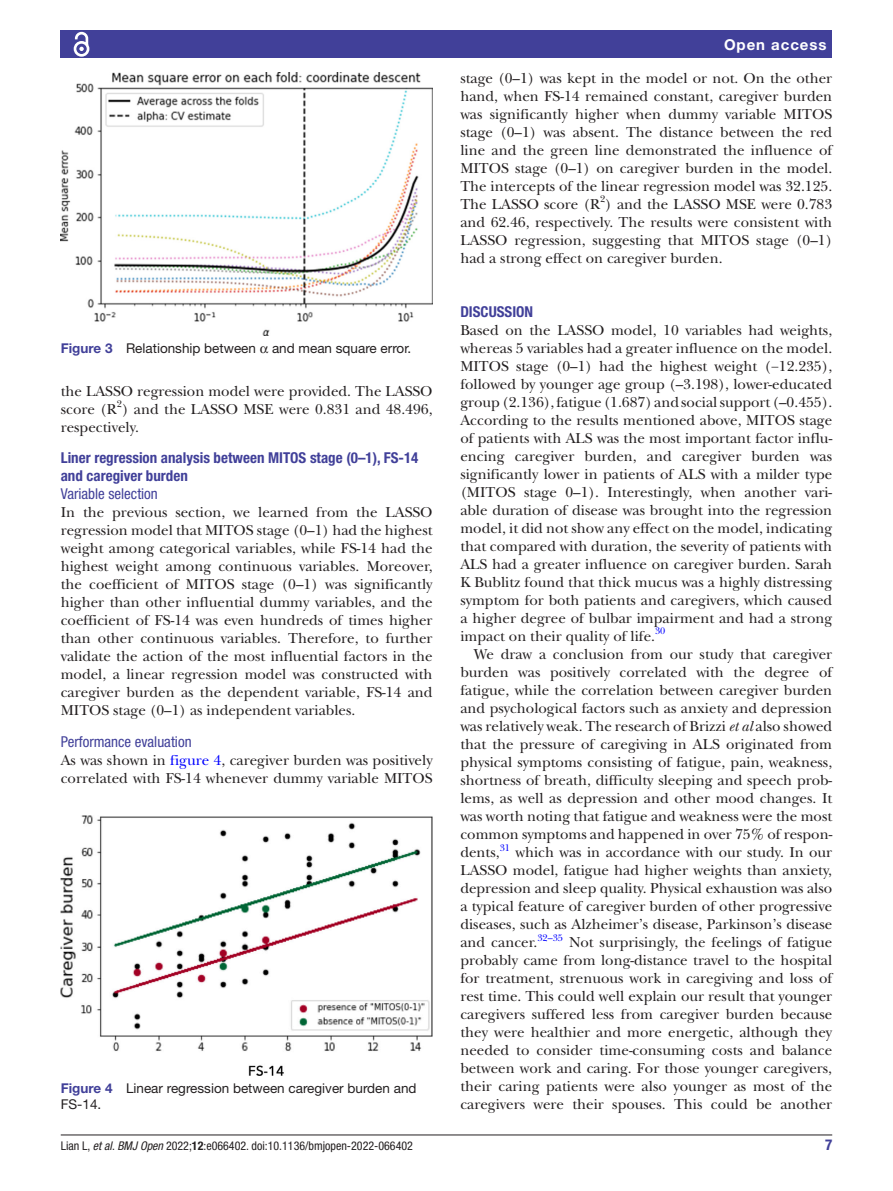
<style>
.page{position:relative;width:893px;height:1191px;background:#fff}
.page>*{position:absolute;margin:0;border:0;box-sizing:border-box;transform-origin:0 0}
.t1{font:15px/18px "New Baskerville";color:#231f20;text-align:justify}
.t2{font:700 condensed 15px/18px "Helvetica Neue LT Std";color:#414099}
.t3{font:condensed 15px "Helvetica Neue LT Std";color:#414099}
.t4{font:700 15px "Helvetica Neue LT Std";letter-spacing:.065em;color:#fff}
.t5{font:13.5px/16.2px "Helvetica Neue LT Std";color:#231f20}
.t6{font:condensed 12px "Helvetica Neue LT Std";color:#231f20}
.t7{font:9.9px "New Baskerville";color:#00f}
.t8{font:9.9px "New Baskerville";color:#231f20}
.s1{font-weight:700;color:#414099}
.s2{color:#00f}
.s3{font-style:italic}
.s4{font-weight:700}
</style>
<div class="page">
<hr style="left:61px;top:1134px;width:771px;height:1px;background:#231f20">
<div style="left:61px;top:31px;width:771px;height:27px;background:#414099"></div>
<svg style="left:73px;top:31px;width:17px;height:26px"></svg>
<img style="left:61px;top:73px;width:372px;height:262px">
<img style="left:61px;top:815px;width:372px;height:260px">
<p class="t5" style="left:61px;top:340px;width:352px"><span class="s1">Figure 3</span> Relationship between and mean square error.</p>
<p class="t1" style="left:61px;top:382px;width:373px">the LASSO regression model were provided. The LASSO score (R ) and the LASSO MSE were 0.831 and 48.496,</p>
<p class="t8" style="left:117px;top:398px;width:7px">2</p>
<p class="t1" style="left:61px;top:418px;width:80px">respectively.</p>
<p class="t2" style="left:61px;top:449px;width:359px">Liner regression analysis between MITOS stage (0–1), FS-14 and caregiver burden</p>
<p class="t3" style="left:61px;top:485px;width:99px">Variable selection</p>
<p class="t1" style="left:61px;top:503px;width:373px">In the previous section, we learned from the LASSO regression model that MITOS stage (0–1) had the highest weight among categorical variables, while FS-14 had the highest weight among continuous variables. Moreover, the coefficient of MITOS stage (0–1) was significantly higher than other influential dummy variables, and the coefficient of FS-14 was even hundreds of times higher than other continuous variables. Therefore, to further validate the action of the most influential factors in the model, a linear regression model was constructed with caregiver burden as the dependent variable, FS-14 and MITOS stage (0–1) as independent variables.</p>
<p class="t3" style="left:61px;top:733px;width:132px">Performance evaluation</p>
<p class="t1" style="left:61px;top:751px;width:373px">As was shown in <span class="s2">figure 4</span>, caregiver burden was positively correlated with FS-14 whenever dummy variable MITOS</p>
<p class="t5" style="left:61px;top:1080px;width:357px"><span class="s1">Figure 4</span> Linear regression between caregiver burden and<br>FS-14.</p>
<p class="t4" style="left:724px;top:35px;width:104px">Open access</p>
<p class="t1" style="left:460px;top:69px;width:373px">stage (0–1) was kept in the model or not. On the other hand, when FS-14 remained constant, caregiver burden was significantly higher when dummy variable MITOS stage (0–1) was absent. The distance between the red line and the green line demonstrated the influence of MITOS stage (0–1) on caregiver burden in the model.<br>The intercepts of the linear regression model was 32.125.<br>The LASSO score (R ) and the LASSO MSE were 0.783</p>
<p class="t8" style="left:600px;top:193px;width:7px">2</p>
<p class="t1" style="left:460px;top:213px;width:373px">and 62.46, respectively. The results were consistent with LASSO regression, suggesting that MITOS stage (0–1) had a strong effect on caregiver burden.</p>
<p class="t2" style="left:460px;top:302px;width:74px">DISCUSSION</p>
<p class="t1" style="left:460px;top:321px;width:373px">Based on the LASSO model, 10 variables had weights, whereas 5 variables had a greater influence on the model.<br>MITOS stage (0–1) had the highest weight (−12.235), followed by younger age group (–3.198), lower-educated group (2.136), fatigue (1.687) and social support (–0.455).<br>According to the results mentioned above, MITOS stage of patients with ALS was the most important factor influ&shy;encing caregiver burden, and caregiver burden was significantly lower in patients of ALS with a milder type (MITOS stage 0–1). Interestingly, when another vari&shy;able duration of disease was brought into the regression model, it did not show any effect on the model, indicating that compared with duration, the severity of patients with ALS had a greater influence on caregiver burden. Sarah K Bublitz found that thick mucus was a highly distressing symptom for both patients and caregivers, which caused a higher degree of bulbar impairment and had a strong impact on their quality of life.</p>
<p class="t7" style="left:655px;top:625px;width:12px">30</p>
<p class="t1" style="left:460px;top:645px;width:373px;text-indent:14px">We draw a conclusion from our study that caregiver burden was positively correlated with the degree of fatigue, while the correlation between caregiver burden and psychological factors such as anxiety and depression was relatively weak. The research of Brizzi <span class="s3">et al</span> also showed that the pressure of caregiving in ALS originated from physical symptoms consisting of fatigue, pain, weakness, shortness of breath, difficulty sleeping and speech prob&shy;lems, as well as depression and other mood changes. It was worth noting that fatigue and weakness were the most common symptoms and happened in over 75% of respon&shy;dents,<sup>31</sup> which was in accordance with our study. In our LASSO model, fatigue had higher weights than anxiety, depression and sleep quality. Physical exhaustion was also a typical feature of caregiver burden of other progressive diseases, such as Alzheimer’s disease, Parkinson’s disease and cancer.</p>
<p class="t7" style="left:537px;top:931px;width:27px">32–35</p>
<p class="t1" style="left:460px;top:933px;width:373px;text-indent:109px">Not surprisingly, the feelings of fatigue probably came from long-distance travel to the hospital for treatment, strenuous work in caregiving and loss of rest time. This could well explain our result that younger caregivers suffered less from caregiver burden because they were healthier and more energetic, although they needed to consider time-consuming costs and balance between work and caring. For those younger caregivers, their caring patients were also younger as most of the caregivers were their spouses. This could be another</p>
<p class="t6" style="left:61px;top:1138px;width:354px">Lian L, <span class="s3">et al</span>. <span class="s3">BMJ Open</span> 2022;<span class="s4">12</span>:e066402. doi:10.1136/bmjopen-2022-066402</p>
<p class="t2" style="left:825px;top:1135px;width:9px">7</p>
</div>
